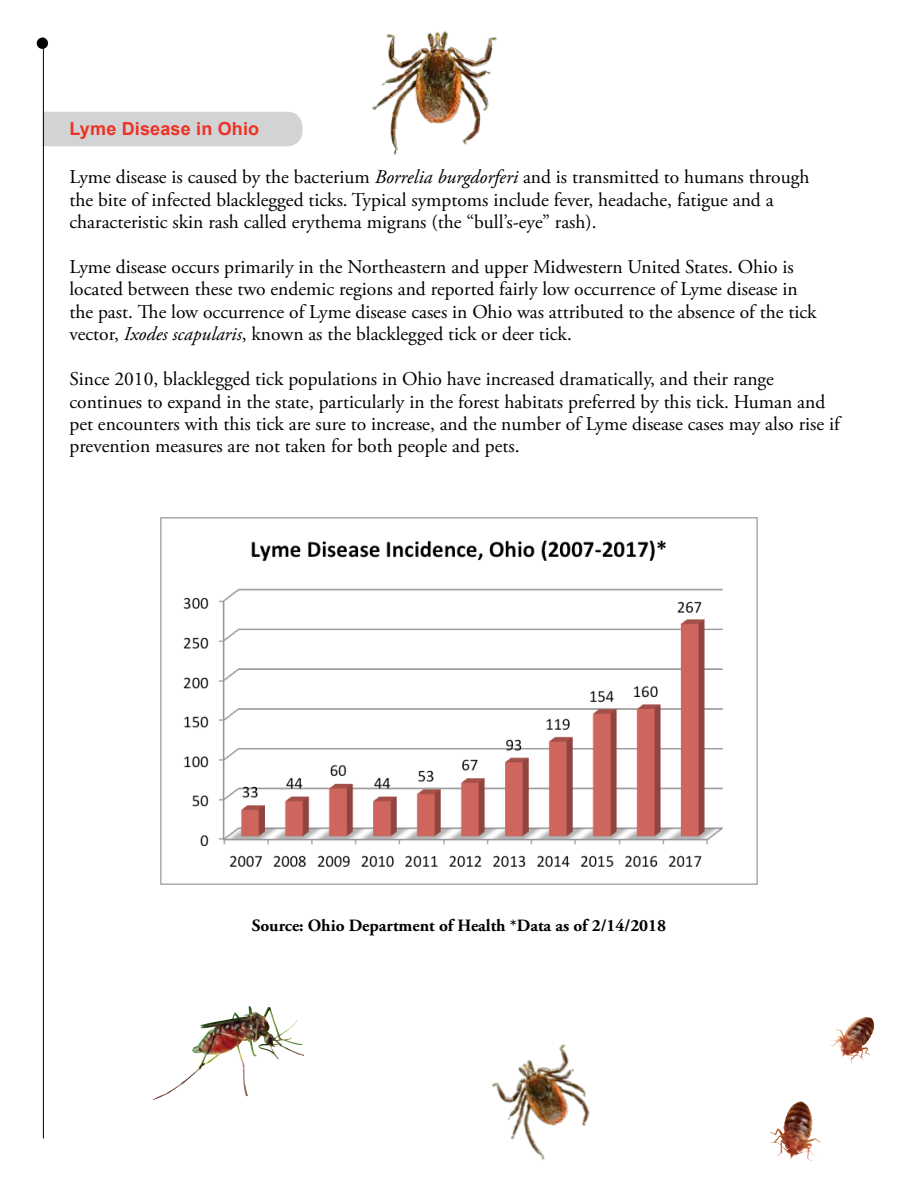
<style>
.page{position:relative;width:918px;height:1188px;background:#fff}
.page>*{position:absolute;margin:0;border:0;box-sizing:border-box;transform-origin:0 0}
.t1{font:19.5px/22.5px "Adobe Garamond Pro";color:#000}
.t2{font:700 18px "Arial";letter-spacing:.01em;color:#ee3124}
.t3{font:700 17.25px "Adobe Garamond Pro";color:#000}
.s1{font-style:italic}
</style>
<div class="page">
<div style="left:37px;top:38px;width:11px;height:11px;background:#000;border-radius:50%"></div>
<div style="left:44px;top:112px;width:258px;height:34px;background:#d1d3d4"></div>
<hr style="left:43px;top:38px;width:1px;height:1100px;background:#000">
<img style="left:829px;top:1017px;width:41px;height:47px">
<img style="left:770px;top:1102px;width:51px;height:59px">
<img style="left:152px;top:1006px;width:109px;height:95px">
<img style="left:160px;top:518px;width:598px;height:367px">
<img style="left:372px;top:30px;width:125px;height:125px">
<img style="left:491px;top:1044px;width:99px;height:117px">
<p class="t2" style="left:69px;top:117px;width:191px">Lyme Disease in Ohio</p>
<p class="t1" style="left:69px;top:167px;width:741px">Lyme disease is caused by the bacterium <span class="s1">Borrelia burgdorferi</span> and is transmitted to humans through the bite of infected blacklegged ticks. Typical symptoms include fever, headache, fatigue and a characteristic skin rash called erythema migrans (the “bull’s-eye” rash).</p>
<p class="t1" style="left:69px;top:256px;width:749px">Lyme disease occurs primarily in the Northeastern and upper Midwestern United States. Ohio is located between these two endemic regions and reported fairly low occurrence of Lyme disease in the past. The low occurrence of Lyme disease cases in Ohio was attributed to the absence of the tick vector, <span class="s1">Ixodes scapularis</span>, known as the blacklegged tick or deer tick.</p>
<p class="t1" style="left:69px;top:368px;width:772px">Since 2010, blacklegged tick populations in Ohio have increased dramatically, and their range continues to expand in the state, particularly in the forest habitats preferred by this tick. Human and pet encounters with this tick are sure to increase, and the number of Lyme disease cases may also rise if prevention measures are not taken for both people and pets.</p>
<p class="t3" style="left:252px;top:916px;width:416px">Source: Ohio Department of Health *Data as of 2/14/2018</p>
</div>
